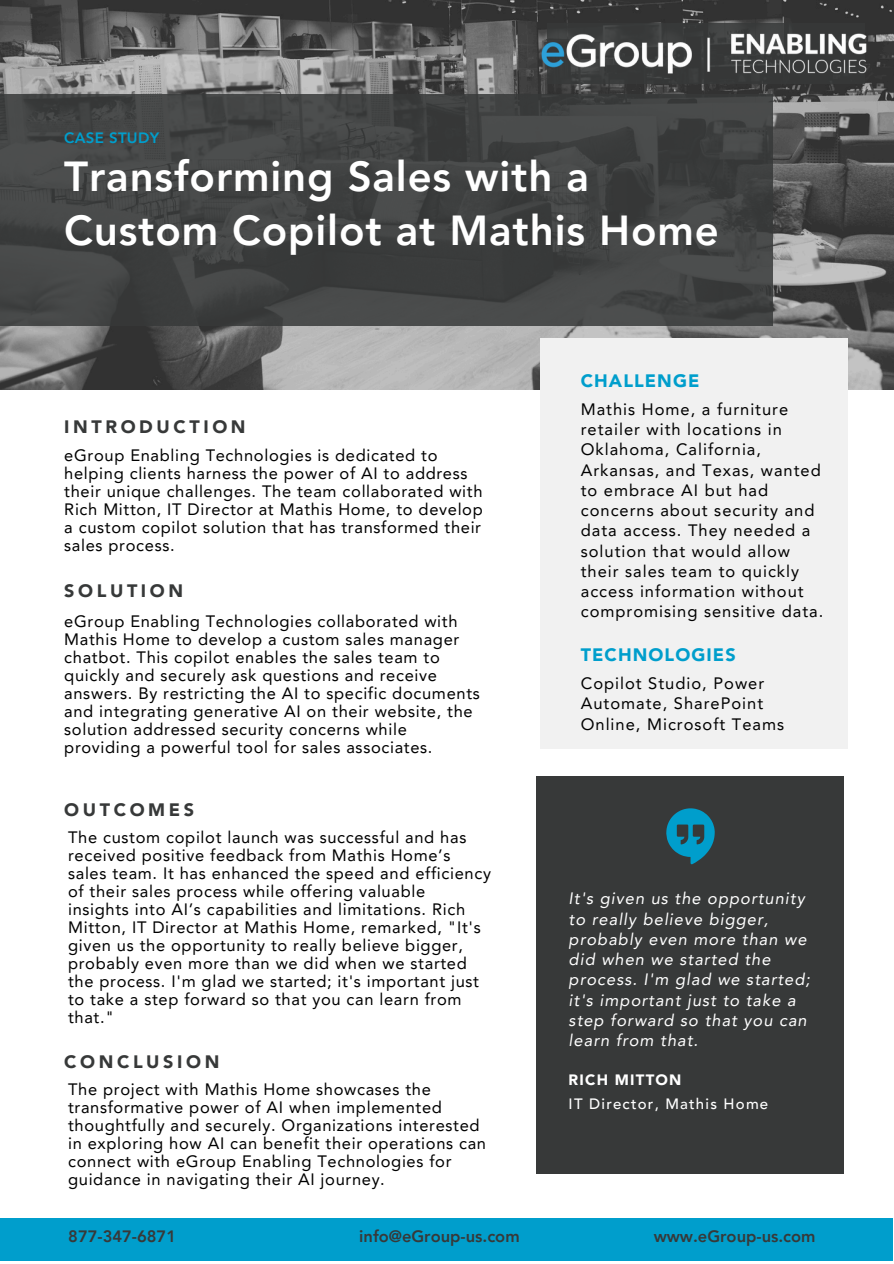
<style>
.page{position:relative;width:894px;height:1264px;background:#fff}
.page>*{position:absolute;margin:0;border:0;box-sizing:border-box;transform-origin:0 0}
.t1{font:800 41.85px/54.2px "Avenir LT Pro";letter-spacing:.02em;color:#fff}
.t2{font:900 18px "Avenir LT Pro";letter-spacing:.2em;color:#373939}
.t3{font:900 18px "Avenir LT Pro";letter-spacing:.06em;color:#009ecc}
.t4{font:16.5px/18px "Avenir LT Pro";letter-spacing:.04em;color:#000}
.t5{font:16.5px/20.2px "Avenir LT Pro";letter-spacing:.06em;color:#000}
.t6{font:italic 16.5px/20.2px "Avenir LT Pro";letter-spacing:.06em;color:#fff}
.t7{font:800 16.5px "Avenir LT Pro";color:#373939}
.t8{font:500 15px "Avenir LT Pro";letter-spacing:.08em;color:#fff}
.t9{font:900 15px "Avenir LT Pro";letter-spacing:.08em;color:#fff}
.t10{font:800 15px "Avenir LT Pro";letter-spacing:.02em;color:#009ecc}
</style>
<div class="page">
<img style="left:0;top:0;width:893px;height:389px">
<div style="left:539px;top:338px;width:308px;height:411px;background:#f1f1f1"></div>
<div style="left:536px;top:776px;width:308px;height:397px;background:#373939"></div>
<svg style="left:666px;top:808px;width:48px;height:56px"></svg>
<div style="left:0;top:94px;width:772px;height:232px;background:#434444"></div>
<div style="left:0;top:1217px;width:892px;height:43px;background:#009ecc"></div>
<div style="left:547px;top:23px;width:317px;height:61px;background:#373939"></div>
<img style="left:533px;top:0;width:354px;height:80px">
<h4 class="t10" style="left:64px;top:131px;width:96px">CASE STUDY</h4>
<h2 class="t1" style="left:64px;top:153px;width:656px">Transforming Sales with a<br>Custom Copilot at Mathis Home</h2>
<h4 class="t2" style="left:64px;top:419px;width:183px">INTRODUCTION</h4>
<h2 class="t4" style="left:64px;top:447px;width:420px">eGroup Enabling Technologies is dedicated to helping clients harness the power of AI to address their unique challenges. The team collaborated with Rich Mitton, IT Director at Mathis Home, to develop a custom copilot solution that has transformed their sales process.</h2>
<h4 class="t2" style="left:64px;top:584px;width:120px">SOLUTION</h4>
<h2 class="t4" style="left:64px;top:614px;width:417px">eGroup Enabling Technologies collaborated with Mathis Home to develop a custom sales manager chatbot. This copilot enables the sales team to quickly and securely ask questions and receive answers. By restricting the AI to specific documents and integrating generative AI on their website, the solution addressed security concerns while providing a powerful tool for sales associates.</h2>
<h2 class="t2" style="left:64px;top:802px;width:131px">OUTCOMES</h2>
<h4 class="t4" style="left:68px;top:830px;width:424px">The custom copilot launch was successful and has received positive feedback from Mathis Home’s sales team. It has enhanced the speed and efficiency of their sales process while offering valuable<br>insights into AI’s capabilities and limitations. Rich Mitton, IT Director at Mathis Home, remarked, "It's given us the opportunity to really believe bigger, probably even more than we did when we started the process. I'm glad we started; it's important just to take a step forward so that you can learn from that."</h4>
<p class="t2" style="left:64px;top:1054px;width:157px">CONCLUSION</p>
<p class="t4" style="left:68px;top:1081px;width:419px">The project with Mathis Home showcases the transformative power of AI when implemented thoughtfully and securely. Organizations interested in exploring how AI can benefit their operations can connect with eGroup Enabling Technologies for guidance in navigating their AI journey.</p>
<p class="t3" style="left:580px;top:373px;width:120px">CHALLENGE</p>
<h2 class="t5" style="left:580px;top:400px;width:244px">Mathis Home, a furniture retailer with locations in<br>Oklahoma, California,<br>Arkansas, and Texas, wanted to embrace AI but had concerns about security and data access. They needed a solution that would allow their sales team to quickly access information without compromising sensitive data.</h2>
<p class="t3" style="left:580px;top:647px;width:156px">TECHNOLOGIES</p>
<h5 class="t5" style="left:580px;top:674px;width:205px">Copilot Studio, Power<br>Automate, SharePoint<br>Online, Microsoft Teams</h5>
<h1 class="t6" style="left:568px;top:890px;width:243px">It's given us the opportunity to really believe bigger, probably even more than we did when we started the process. I'm glad we started; it's important just to take a step forward so that you can learn from that.</h1>
<h2 class="t9" style="left:568px;top:1073px;width:114px">RICH MITTON</h2>
<p class="t8" style="left:568px;top:1097px;width:201px">IT Director, Mathis Home</p>
<p class="t7" style="left:68px;top:1229px;width:109px">877-347-6871</p>
<p class="t7" style="left:359px;top:1229px;width:162px">info@eGroup-us.com</p>
<h5 class="t7" style="left:653px;top:1229px;width:163px">www.eGroup-us.com</h5>
</div>
